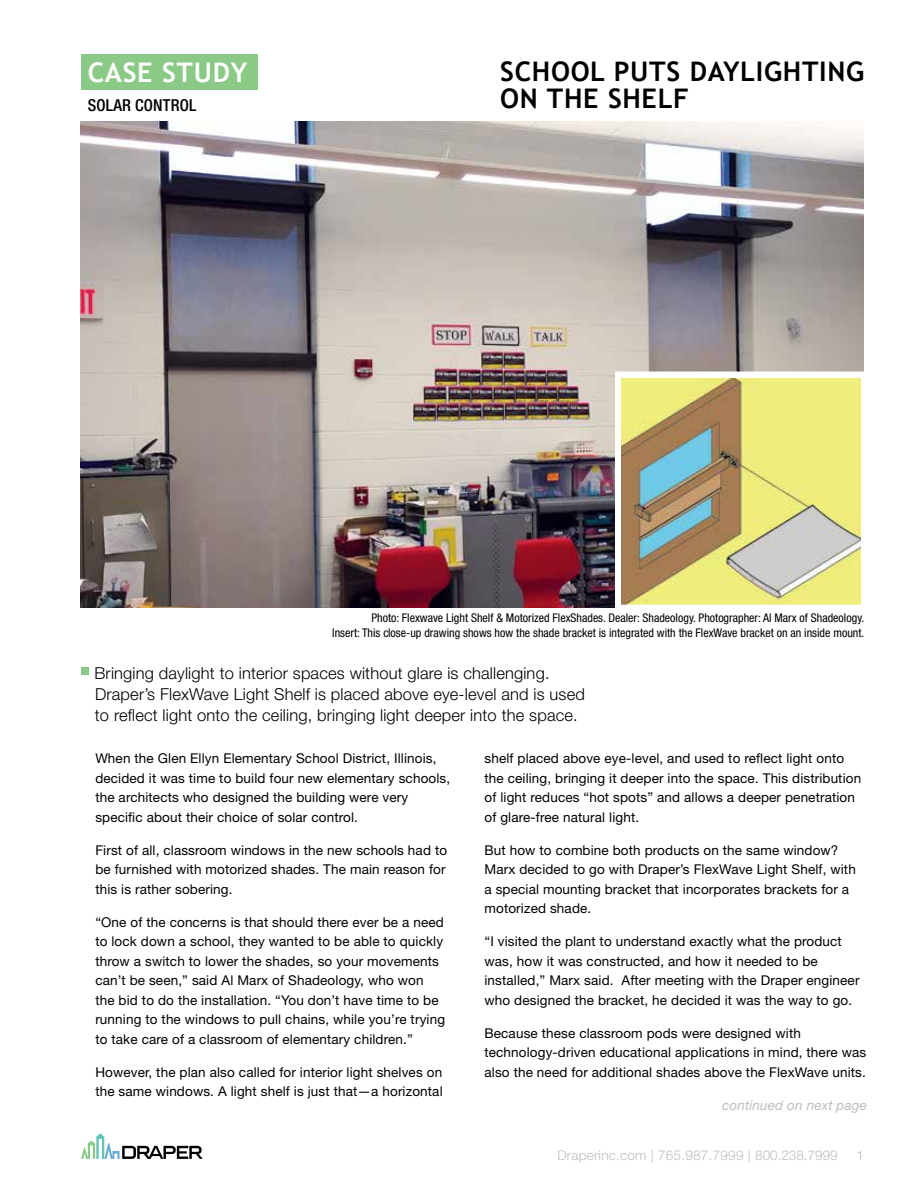
<style>
.page{position:relative;width:918px;height:1188px;background:#fff}
.page>*{position:absolute;margin:0;border:0;box-sizing:border-box;transform-origin:0 0}
.t1{font:700 27px/27px "Trebuchet MS";letter-spacing:.025em;color:#000}
.t2{font:700 27px "Trebuchet MS";letter-spacing:.025em;color:#fff}
.t3{font:300 16.5px/21px "Helvetica Neue LT Std";letter-spacing:.01em;color:#000}
.t4{font:500 condensed 16.5px "Helvetica Neue LT Std";letter-spacing:.01em;color:#000}
.t5{font:13.5px/19.5px "Helvetica Neue LT Std";letter-spacing:.01em;color:#000}
.t6{font:300 13.5px "Helvetica Neue LT Std";letter-spacing:.02em;color:#bcbec0}
.t7{font:italic 13.5px "Helvetica Neue LT Std";letter-spacing:.01em;color:#bcbec0}
.t8{font:condensed 12px/14.4px "Helvetica Neue LT Std";color:#000;text-align:right}
</style>
<div class="page">
<img style="left:80px;top:122px;width:784px;height:486px">
<svg style="left:81px;top:1133px;width:124px;height:26px"></svg>
<div style="left:81px;top:54px;width:176px;height:35px;background:#8bca86"></div>
<div style="left:81px;top:667px;width:7px;height:7px;background:#8bca86"></div>
<img style="left:622px;top:379px;width:238px;height:225px">
<div style="left:615px;top:372px;width:252px;height:239px;border:6px solid #fff"></div>
<h1 class="t2" style="left:88px;top:55px;width:161px">CASE STUDY</h1>
<h1 class="t1" style="left:500px;top:58px;width:366px">SCHOOL PUTS DAYLIGHTING<br>ON THE SHELF</h1>
<p class="t4" style="left:88px;top:95px;width:110px">SOLAR CONTROL</p>
<p class="t8" style="left:332px;top:611px;width:534px">Photo: Flexwave Light Shelf &amp; Motorized FlexShades. Dealer: Shadeology. Photographer: Al Marx of Shadeology.<br>Insert: This close-up drawing shows how the shade bracket is integrated with the FlexWave bracket on an inside mount.</p>
<p class="t3" style="left:94px;top:662px;width:492px">Bringing daylight to interior spaces without glare is challenging.<br>Draper’s FlexWave Light Shelf is placed above eye-level and is used to reflect light onto the ceiling, bringing light deeper into the space.</p>
<p class="t5" style="left:95px;top:749px;width:356px">When the Glen Ellyn Elementary School District, Illinois, decided it was time to build four new elementary schools, the architects who designed the building were very specific about their choice of solar control.</p>
<p class="t5" style="left:95px;top:840px;width:353px;text-align:justify">First of all, classroom windows in the new schools had to be furnished with motorized shades. The main reason for this is rather sobering.</p>
<p class="t5" style="left:95px;top:912px;width:351px">“One of the concerns is that should there ever be a need to lock down a school, they wanted to be able to quickly throw a switch to lower the shades, so your movements can’t be seen,” said Al Marx of Shadeology, who won the bid to do the installation. “You don’t have time to be running to the windows to pull chains, while you’re trying to take care of a classroom of elementary children.”</p>
<p class="t5" style="left:95px;top:1062px;width:349px">However, the plan also called for interior light shelves on the same windows. A light shelf is just that—a horizontal</p>
<p class="t5" style="left:484px;top:749px;width:378px">shelf placed above eye-level, and used to reflect light onto the ceiling, bringing it deeper into the space. This distribution of light reduces “hot spots” and allows a deeper penetration of glare-free natural light.</p>
<p class="t5" style="left:484px;top:840px;width:373px">But how to combine both products on the same window?<br>Marx decided to go with Draper’s FlexWave Light Shelf, with a special mounting bracket that incorporates brackets for a motorized shade.</p>
<p class="t5" style="left:484px;top:931px;width:377px">“I visited the plant to understand exactly what the product was, how it was constructed, and how it needed to be installed,” Marx said. After meeting with the Draper engineer who designed the bracket, he decided it was the way to go.</p>
<p class="t5" style="left:484px;top:1023px;width:383px">Because these classroom pods were designed with technology-driven educational applications in mind, there was also the need for additional shades above the FlexWave units.</p>
<p class="t7" style="left:722px;top:1097px;width:146px">continued on next page</p>
<p class="t6" style="left:557px;top:1147px;width:282px">Draperinc.com | 765.987.7999 | 800.238.7999</p>
<p class="t6" style="left:856px;top:1147px;width:9px">1</p>
</div>
